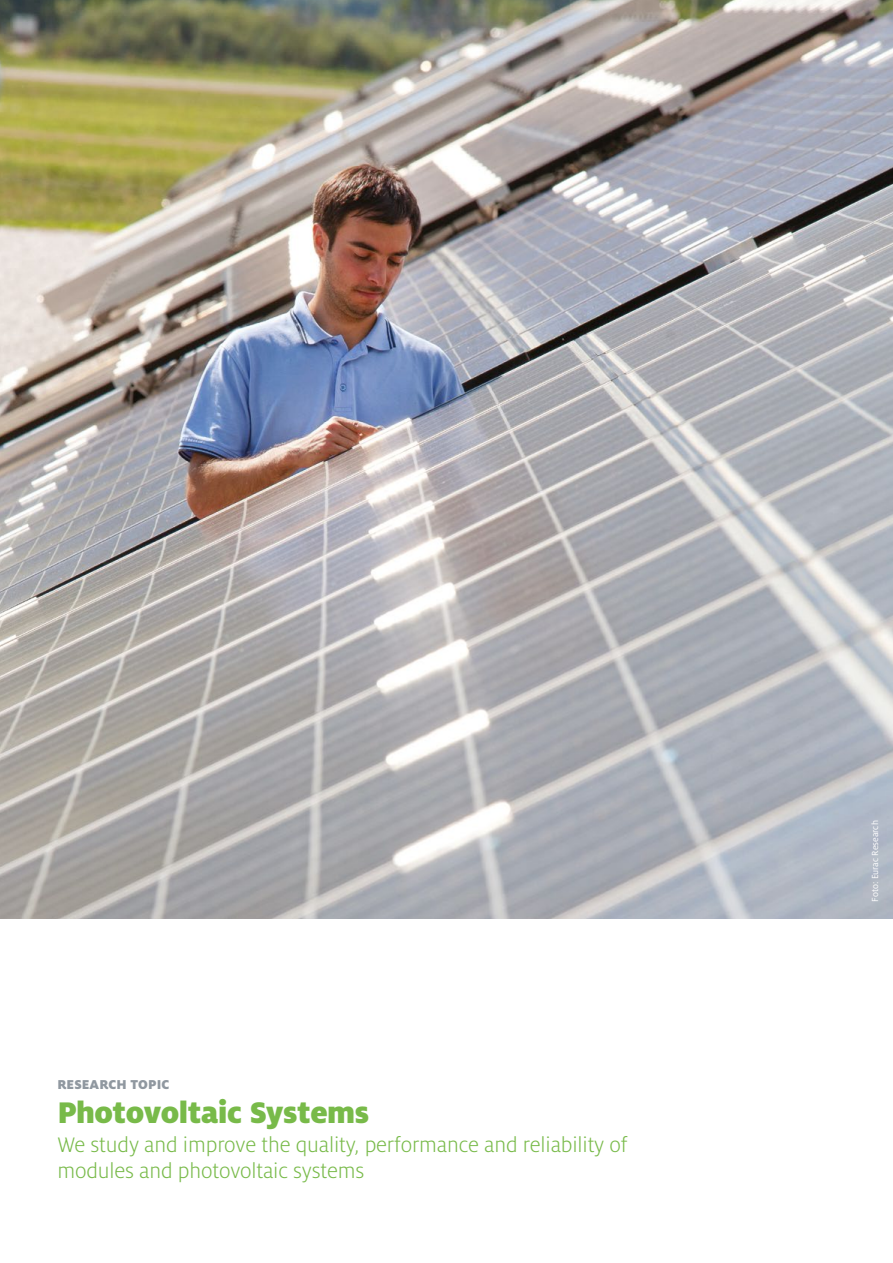
<style>
.page{position:relative;width:893px;height:1263px;background:#fff}
.page>*{position:absolute;margin:0;border:0;box-sizing:border-box;transform-origin:0 0}
.t1{font:900 33px "Milo Pro";letter-spacing:-.015em;color:#78ba49}
.t2{font:300 23.25px/25.5px "Milo Pro";letter-spacing:-.005em;color:#78ba49}
.t3{font:900 14.25px "Milo Pro";letter-spacing:.01em;color:#9098a0}
.t4{font:9.75px "Milo Pro";color:#fff}
</style>
<div class="page">
<img style="left:0;top:0;width:893px;height:918px">
<p class="t3" style="left:57px;top:1076px;width:114px">RESEARCH TOPIC</p>
<h1 class="t1" style="left:57px;top:1093px;width:313px">Photovoltaic Systems</h1>
<p class="t2" style="left:57px;top:1132px;width:572px">We study and improve the quality, performance and reliability of modules and photovoltaic systems</p>
<p class="t4" style="left:870px;top:901px;width:83px;rotate:-90deg">Foto: Eurac Research</p>
</div>
